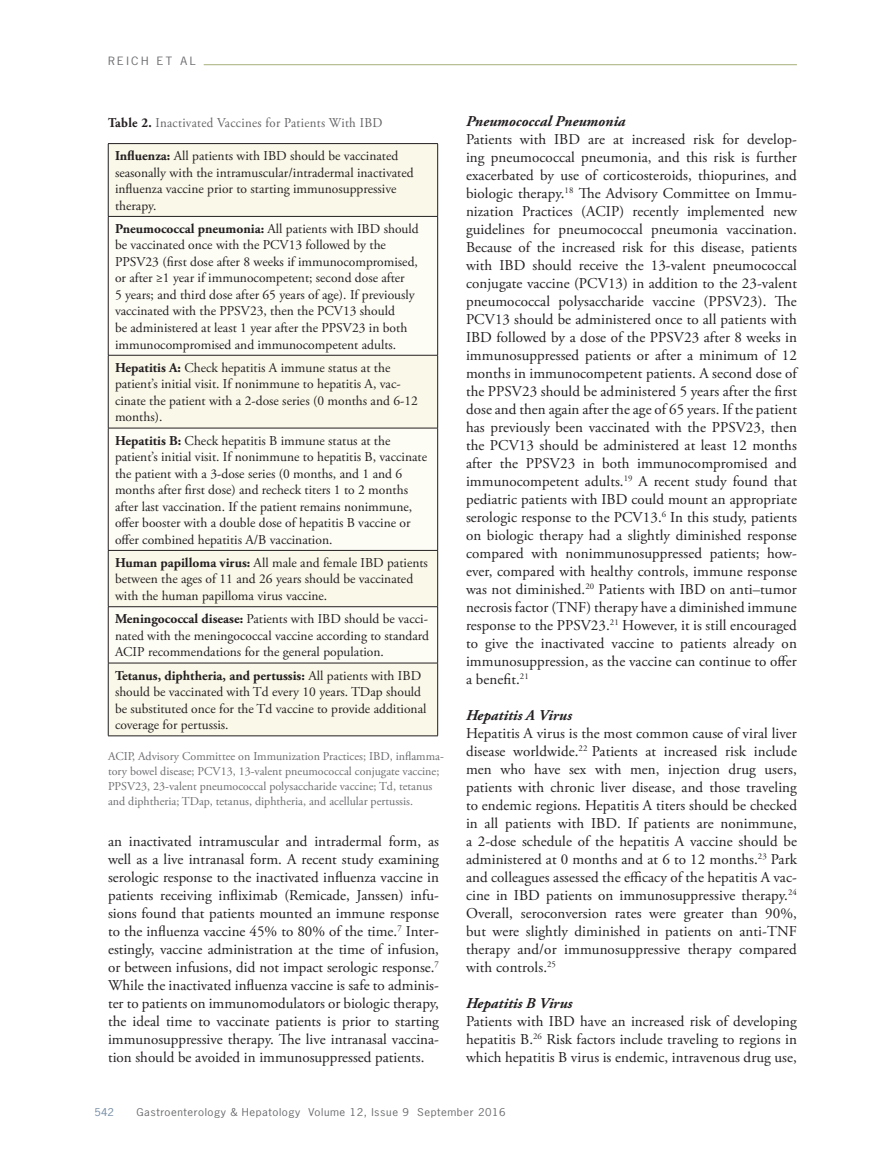
<style>
.page{position:relative;width:878px;height:1175px;background:#fff}
.page>*{position:absolute;margin:0;border:0;box-sizing:border-box;transform-origin:0 0}
.Text_Body{font:15px/18px "Adobe Garamond Pro";letter-spacing:.005em;color:#231f20;text-align:justify}
.Text_Body-2{font:italic 700 15px "Adobe Garamond Pro";color:#231f20}
.Table{font:13.5px/16.5px "Adobe Garamond Pro";color:#231f20}
.FIgure_caption{font:13.5px "Adobe Garamond Pro";letter-spacing:.025em;color:#636366;scale:.95 1}
.Table_ref{font:12px/15px "Adobe Garamond Pro";color:#6c6d70}
.t1{font:10.8px "News Gothic Std";letter-spacing:.2em;color:#6c6d70;scale:1.11 1}
.t2{font:10.2px "News Gothic Std";letter-spacing:.05em;color:#6c6d70;scale:1.11 1}
.t3{font:10.2px "News Gothic Std";color:#748ba5;scale:1.11 1}
.s1{font-weight:700;color:#231f20}
.s2{font-weight:700}
</style>
<div class="page">
<hr style="left:204px;top:64px;width:592px;height:1px;background:#a8b07a">
<div style="left:109px;top:144px;width:328px;height:591px;background:#faf8e9"></div>
<svg style="left:109px;top:217px;width:328px;height:446px;fill:#fdfcf5"></svg>
<hr style="left:108px;top:143px;width:330px;height:1px;background:#231f20">
<hr style="left:108px;top:144px;width:1px;height:72px;background:#231f20">
<hr style="left:437px;top:144px;width:1px;height:72px;background:#231f20">
<hr style="left:108px;top:216px;width:330px;height:1px;background:#231f20">
<hr style="left:108px;top:217px;width:1px;height:138px;background:#231f20">
<hr style="left:437px;top:217px;width:1px;height:138px;background:#231f20">
<hr style="left:108px;top:355px;width:330px;height:1px;background:#231f20">
<hr style="left:108px;top:355px;width:1px;height:73px;background:#231f20">
<hr style="left:437px;top:355px;width:1px;height:73px;background:#231f20">
<hr style="left:108px;top:428px;width:330px;height:1px;background:#231f20">
<hr style="left:108px;top:428px;width:1px;height:122px;background:#231f20">
<hr style="left:437px;top:428px;width:1px;height:122px;background:#231f20">
<hr style="left:108px;top:550px;width:330px;height:1px;background:#231f20">
<hr style="left:108px;top:550px;width:1px;height:56px;background:#231f20">
<hr style="left:437px;top:550px;width:1px;height:56px;background:#231f20">
<hr style="left:108px;top:606px;width:330px;height:1px;background:#231f20">
<hr style="left:108px;top:607px;width:1px;height:56px;background:#231f20">
<hr style="left:437px;top:607px;width:1px;height:56px;background:#231f20">
<hr style="left:108px;top:663px;width:330px;height:1px;background:#231f20">
<hr style="left:108px;top:663px;width:1px;height:72px;background:#231f20">
<hr style="left:437px;top:663px;width:1px;height:72px;background:#231f20">
<hr style="left:108px;top:735px;width:330px;height:1px;background:#231f20">
<p class="t1" style="left:108px;top:54px;width:81px">REICH ET AL</p>
<p class="FIgure_caption" style="left:108px;top:114px;width:290px"><span class="s1">Table 2.</span> Inactivated Vaccines for Patients With IBD</p>
<p class="Table" style="left:115px;top:148px;width:300px"><span class="s2">Influenza:</span> All patients with IBD should be vaccinated seasonally with the intramuscular/intradermal inactivated influenza vaccine prior to starting immunosuppressive therapy.</p>
<p class="Table" style="left:115px;top:221px;width:305px"><span class="s2">Pneumococcal pneumonia:</span> All patients with IBD should be vaccinated once with the PCV13 followed by the PPSV23 (first dose after 8 weeks if immunocompromised, or after ≥1 year if immunocompetent; second dose after<br>5 years; and third dose after 65 years of age). If previously vaccinated with the PPSV23, then the PCV13 should<br>be administered at least 1 year after the PPSV23 in both immunocompromised and immunocompetent adults.</p>
<p class="Table" style="left:115px;top:360px;width:304px"><span class="s2">Hepatitis A:</span> Check hepatitis A immune status at the patient’s initial visit. If nonimmune to hepatitis A, vac&shy;cinate the patient with a 2-dose series (0 months and 6-12 months).</p>
<p class="Table" style="left:115px;top:432px;width:313px"><span class="s2">Hepatitis B:</span> Check hepatitis B immune status at the patient’s initial visit. If nonimmune to hepatitis B, vaccinate the patient with a 3-dose series (0 months, and 1 and 6 months after first dose) and recheck titers 1 to 2 months after last vaccination. If the patient remains nonimmune, offer booster with a double dose of hepatitis B vaccine or offer combined hepatitis A/B vaccination.</p>
<p class="Table" style="left:115px;top:555px;width:314px"><span class="s2">Human papilloma virus:</span> All male and female IBD patients between the ages of 11 and 26 years should be vaccinated with the human papilloma virus vaccine.</p>
<p class="Table" style="left:115px;top:611px;width:315px;text-align:justify"><span class="s2">Meningococcal disease:</span> Patients with IBD should be vacci&shy;nated with the meningococcal vaccine according to standard ACIP recommendations for the general population.</p>
<p class="Table" style="left:115px;top:667px;width:313px"><span class="s2">Tetanus, diphtheria, and pertussis:</span> All patients with IBD should be vaccinated with Td every 10 years. TDap should be substituted once for the Td vaccine to provide additional coverage for pertussis.</p>
<p class="Table_ref" style="left:108px;top:749px;width:337px">ACIP, Advisory Committee on Immunization Practices; IBD, inflamma&shy;tory bowel disease; PCV13, 13-valent pneumococcal conjugate vaccine; PPSV23, 23-valent pneumococcal polysaccharide vaccine; Td, tetanus and diphtheria; TDap, tetanus, diphtheria, and acellular pertussis.</p>
<p class="Text_Body" style="left:108px;top:833px;width:332px">an inactivated intramuscular and intradermal form, as well as a live intranasal form. A recent study examining serologic response to the inactivated influenza vaccine in patients receiving infliximab (Remicade, Janssen) infu&shy;sions found that patients mounted an immune response to the influenza vaccine 45% to 80% of the time.<sup>7</sup> Inter&shy;estingly, vaccine administration at the time of infusion, or between infusions, did not impact serologic response.<sup>7<br></sup>While the inactivated influenza vaccine is safe to adminis&shy;ter to patients on immunomodulators or biologic therapy, the ideal time to vaccinate patients is prior to starting immunosuppressive therapy. The live intranasal vaccina&shy;tion should be avoided in immunosuppressed patients.</p>
<p class="Text_Body-2" style="left:466px;top:113px;width:161px">Pneumococcal Pneumonia</p>
<p class="Text_Body" style="left:466px;top:131px;width:332px">Patients with IBD are at increased risk for develop&shy;ing pneumococcal pneumonia, and this risk is further exacerbated by use of corticosteroids, thiopurines, and biologic therapy.<sup>18</sup> The Advisory Committee on Immu&shy;nization Practices (ACIP) recently implemented new guidelines for pneumococcal pneumonia vaccination.<br>Because of the increased risk for this disease, patients with IBD should receive the 13-valent pneumococcal conjugate vaccine (PCV13) in addition to the 23-valent pneumococcal polysaccharide vaccine (PPSV23). The PCV13 should be administered once to all patients with IBD followed by a dose of the PPSV23 after 8 weeks in immunosuppressed patients or after a minimum of 12 months in immunocompetent patients. A second dose of the PPSV23 should be administered 5 years after the first dose and then again after the age of 65 years. If the patient has previously been vaccinated with the PPSV23, then the PCV13 should be administered at least 12 months after the PPSV23 in both immunocompromised and immunocompetent adults.<sup>19</sup> A recent study found that pediatric patients with IBD could mount an appropriate serologic response to the PCV13.<sup>6</sup> In this study, patients on biologic therapy had a slightly diminished response compared with nonimmunosuppressed patients; how&shy;ever, compared with healthy controls, immune response was not diminished.<sup>20</sup> Patients with IBD on anti–tumor necrosis factor (TNF) therapy have a diminished immune response to the PPSV23.<sup>21</sup> However, it is still encouraged to give the inactivated vaccine to patients already on immunosuppression, as the vaccine can continue to offer a benefit.<sup>21</sup></p>
<p class="Text_Body-2" style="left:466px;top:707px;width:107px">Hepatitis A Virus</p>
<p class="Text_Body" style="left:466px;top:725px;width:332px">Hepatitis A virus is the most common cause of viral liver disease worldwide.<sup>22</sup> Patients at increased risk include men who have sex with men, injection drug users, patients with chronic liver disease, and those traveling to endemic regions. Hepatitis A titers should be checked in all patients with IBD. If patients are nonimmune, a 2-dose schedule of the hepatitis A vaccine should be administered at 0 months and at 6 to 12 months.<sup>23</sup> Park and colleagues assessed the efficacy of the hepatitis A vac&shy;cine in IBD patients on immunosuppressive therapy.<sup>24<br></sup>Overall, seroconversion rates were greater than 90%, but were slightly diminished in patients on anti-TNF therapy and/or immunosuppressive therapy compared with controls.<sup>25</sup></p>
<p class="Text_Body-2" style="left:466px;top:995px;width:108px">Hepatitis B Virus</p>
<p class="Text_Body" style="left:466px;top:1013px;width:332px">Patients with IBD have an increased risk of developing hepatitis B.<sup>26</sup> Risk factors include traveling to regions in which hepatitis B virus is endemic, intravenous drug use,</p>
<p class="t3" style="left:94px;top:1105px;width:19px">542</p>
<p class="t2" style="left:136px;top:1105px;width:334px">Gastroenterology &amp; Hepatology Volume 12, Issue 9 September 2016</p>
</div>
